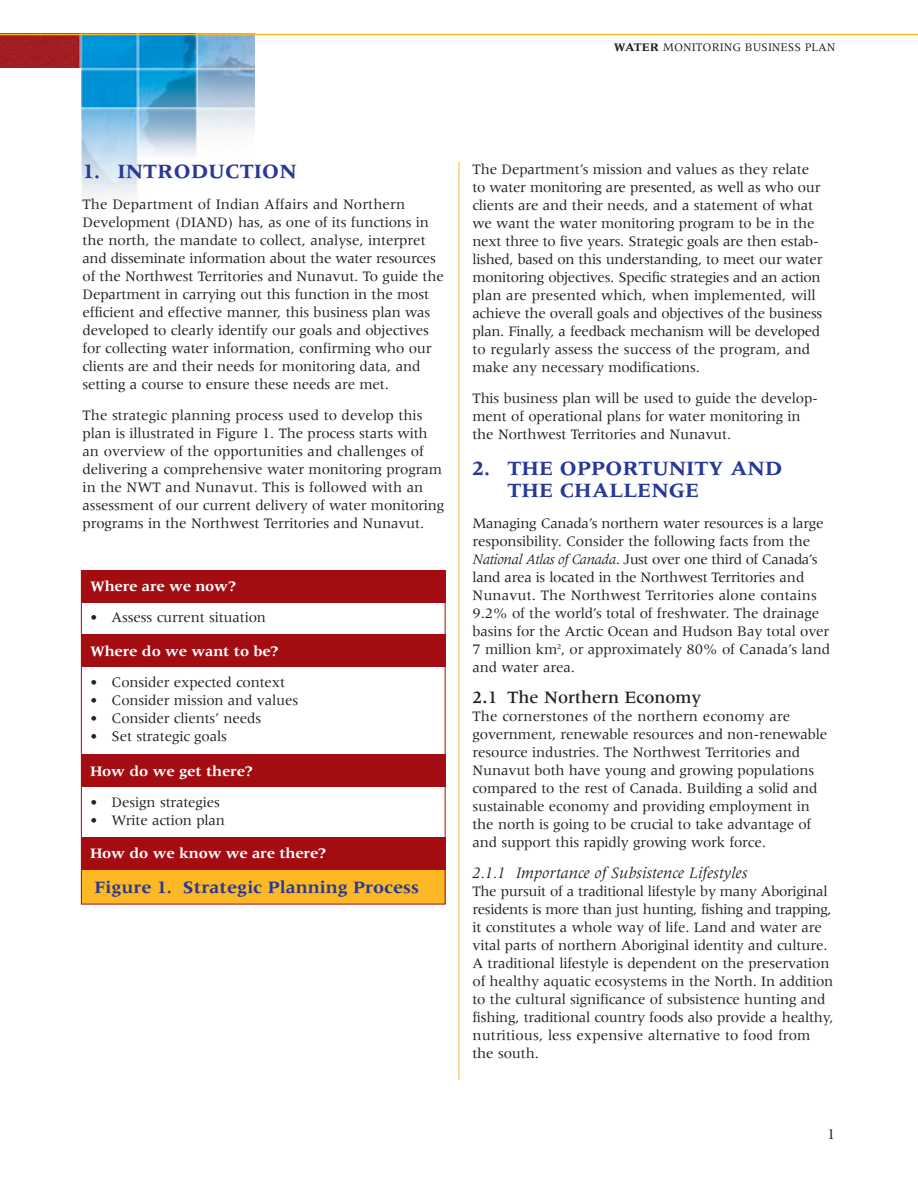
<style>
.page{position:relative;width:918px;height:1188px;background:#fff}
.page>*{position:absolute;margin:0;border:0;box-sizing:border-box;transform-origin:0 0}
.t1{font:700 21px/22.5px "Meridien";color:#283996}
.t2{font:700 18px "Meridien";color:#283996}
.t3{font:500 18px "Meridien";color:#231f20}
.t4{font:italic 16.5px "Meridien";color:#231f20}
.t5{font:15px/18px "Meridien";letter-spacing:-.01em;color:#231f20}
.t6{font:700 15px "Meridien";letter-spacing:-.01em;color:#fff}
.t7{font:12px "Meridien";color:#231f20}
.s1{font-weight:700}
.s2{font-style:italic}
</style>
<div class="page">
<img style="left:0;top:35px;width:255px;height:163px">
<div style="left:0;top:68px;width:81px;height:152px;background:#fff"></div>
<div style="left:81px;top:869px;width:365px;height:35px;background:#fdb826"></div>
<hr style="left:0;top:34px;width:918px;height:1px;background:#fdb826">
<hr style="left:459px;top:162px;width:1px;height:918px;background:#fdb826">
<div style="left:81px;top:570px;width:365px;height:32px;background:#a30c11"></div>
<div style="left:81px;top:635px;width:365px;height:32px;background:#a30c11"></div>
<div style="left:81px;top:755px;width:365px;height:32px;background:#a30c11"></div>
<div style="left:81px;top:837px;width:365px;height:32px;background:#a30c11"></div>
<p class="t7" style="left:614px;top:43px;width:223px"><span class="s1">WATER</span> MONITORING BUSINESS PLAN</p>
<h1 class="t1" style="left:82px;top:162px;width:216px">1. INTRODUCTION</h1>
<p class="t5" style="left:82px;top:197px;width:363px">The Department of Indian Affairs and Northern Development (DIAND) has, as one of its functions in the north, the mandate to collect, analyse, interpret and disseminate information about the water resources of the Northwest Territories and Nunavut. To guide the Department in carrying out this function in the most efficient and effective manner, this business plan was developed to clearly identify our goals and objectives for collecting water information, confirming who our clients are and their needs for monitoring data, and setting a course to ensure these needs are met.</p>
<p class="t5" style="left:82px;top:408px;width:363px">The strategic planning process used to develop this plan is illustrated in Figure 1. The process starts with an overview of the opportunities and challenges of delivering a comprehensive water monitoring program in the NWT and Nunavut. This is followed with an assessment of our current delivery of water monitoring programs in the Northwest Territories and Nunavut.</p>
<p class="t6" style="left:90px;top:581px;width:148px">Where are we now?</p>
<p class="t5" style="left:90px;top:610px;width:178px">• Assess current situation</p>
<p class="t6" style="left:90px;top:645px;width:190px">Where do we want to be?</p>
<p class="t5" style="left:90px;top:674px;width:197px">• Consider expected context</p>
<p class="t5" style="left:90px;top:692px;width:210px">• Consider mission and values</p>
<p class="t5" style="left:90px;top:710px;width:173px">• Consider clients’ needs</p>
<p class="t5" style="left:90px;top:728px;width:138px">• Set strategic goals</p>
<p class="t6" style="left:90px;top:765px;width:165px">How do we get there?</p>
<p class="t5" style="left:90px;top:794px;width:132px">• Design strategies</p>
<p class="t5" style="left:90px;top:812px;width:137px">• Write action plan</p>
<p class="t6" style="left:90px;top:848px;width:238px">How do we know we are there?</p>
<p class="t2" style="left:94px;top:881px;width:326px">Figure 1. Strategic Planning Process</p>
<p class="t5" style="left:472px;top:162px;width:352px">The Department’s mission and values as they relate to water monitoring are presented, as well as who our clients are and their needs, and a statement of what we want the water monitoring program to be in the next three to five years. Strategic goals are then estab&shy;lished, based on this understanding, to meet our water monitoring objectives. Specific strategies and an action plan are presented which, when implemented, will achieve the overall goals and objectives of the business plan. Finally, a feedback mechanism will be developed to regularly assess the success of the program, and make any necessary modifications.</p>
<p class="t5" style="left:472px;top:390px;width:347px">This business plan will be used to guide the develop&shy;ment of operational plans for water monitoring in the Northwest Territories and Nunavut.</p>
<h1 class="t1" style="left:508px;top:458px;width:276px;text-indent:-35px">2. THE OPPORTUNITY AND<br>THE CHALLENGE</h1>
<p class="t5" style="left:472px;top:515px;width:359px">Managing Canada’s northern water resources is a large responsibility. Consider the following facts from the <span class="s2">National Atlas of Canada</span>. Just over one third of Canada’s land area is located in the Northwest Territories and Nunavut. The Northwest Territories alone contains 9.2% of the world’s total of freshwater. The drainage basins for the Arctic Ocean and Hudson Bay total over 7 million km<sup>2</sup>, or approximately 80% of Canada’s land and water area.</p>
<p class="t3" style="left:472px;top:690px;width:231px">2.1 The Northern Economy</p>
<p class="t5" style="left:472px;top:708px;width:356px">The cornerstones of the northern economy are government, renewable resources and non-renewable resource industries. The Northwest Territories and Nunavut both have young and growing populations compared to the rest of Canada. Building a solid and sustainable economy and providing employment in the north is going to be crucial to take advantage of and support this rapidly growing work force.</p>
<p class="t4" style="left:472px;top:866px;width:277px">2.1.1 Importance of Subsistence Lifestyles</p>
<p class="t5" style="left:472px;top:883px;width:363px">The pursuit of a traditional lifestyle by many Aboriginal residents is more than just hunting, fishing and trapping, it constitutes a whole way of life. Land and water are vital parts of northern Aboriginal identity and culture.<br>A traditional lifestyle is dependent on the preservation of healthy aquatic ecosystems in the North. In addition to the cultural significance of subsistence hunting and fishing, traditional country foods also provide a healthy, nutritious, less expensive alternative to food from the south.</p>
<p class="t5" style="left:827px;top:1127px;width:10px">1</p>
</div>
